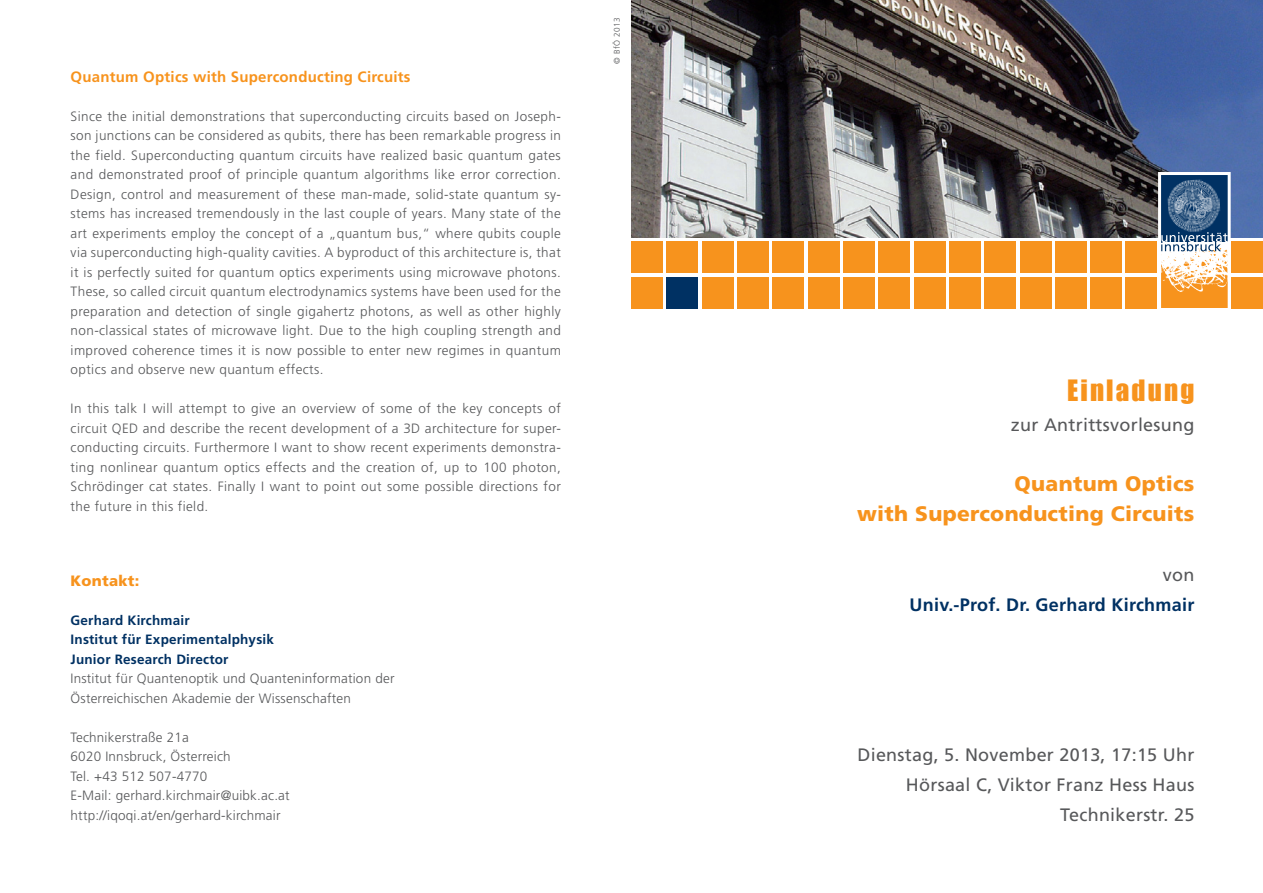
<style>
.page{position:relative;width:1263px;height:893px;background:#fff}
.page>*{position:absolute;margin:0;border:0;box-sizing:border-box;transform-origin:0 0}
.t1{font:27px "Impact";letter-spacing:.08em;color:#f7931d}
.t2{font:900 21px/30px "Frutiger";letter-spacing:.015em;color:#f7931d;text-align:right}
.t3{font:18px/30px "Frutiger";letter-spacing:.015em;color:#57585a;text-align:right}
.t4{font:700 18px "Frutiger";letter-spacing:.015em;color:#003163}
.t5{font:700 15px "Frutiger";letter-spacing:.015em;color:#f7931d}
.t6{font:900 15px "Frutiger";letter-spacing:.015em;color:#f7931d}
.t7{font:300 13.5px/19.5px "Frutiger";letter-spacing:.015em;color:#57585a;text-align:justify}
.t8{font:700 13.5px/19.5px "Frutiger";letter-spacing:.015em;color:#003163}
.t9{font:300 8.25px "Frutiger";letter-spacing:.05em;color:#57585a}
</style>
<div class="page">
<div style="left:1126px;top:277px;width:31px;height:31px;background:#f7931d"></div>
<div style="left:1090px;top:277px;width:32px;height:31px;background:#f7931d"></div>
<div style="left:1055px;top:277px;width:31px;height:31px;background:#f7931d"></div>
<div style="left:1020px;top:277px;width:31px;height:31px;background:#f7931d"></div>
<div style="left:984px;top:277px;width:32px;height:31px;background:#f7931d"></div>
<div style="left:949px;top:277px;width:31px;height:31px;background:#f7931d"></div>
<div style="left:879px;top:277px;width:31px;height:31px;background:#f7931d"></div>
<div style="left:843px;top:277px;width:32px;height:31px;background:#f7931d"></div>
<div style="left:914px;top:277px;width:31px;height:31px;background:#f7931d"></div>
<div style="left:1232px;top:277px;width:31px;height:31px;background:#f7931d"></div>
<div style="left:1232px;top:242px;width:31px;height:31px;background:#f7931d"></div>
<div style="left:1126px;top:242px;width:31px;height:31px;background:#f7931d"></div>
<div style="left:1090px;top:242px;width:32px;height:31px;background:#f7931d"></div>
<div style="left:1055px;top:242px;width:31px;height:31px;background:#f7931d"></div>
<div style="left:1020px;top:242px;width:31px;height:31px;background:#f7931d"></div>
<div style="left:984px;top:242px;width:32px;height:31px;background:#f7931d"></div>
<div style="left:949px;top:242px;width:31px;height:31px;background:#f7931d"></div>
<div style="left:879px;top:242px;width:31px;height:31px;background:#f7931d"></div>
<div style="left:843px;top:242px;width:32px;height:31px;background:#f7931d"></div>
<div style="left:914px;top:242px;width:31px;height:31px;background:#f7931d"></div>
<div style="left:808px;top:277px;width:31px;height:31px;background:#f7931d"></div>
<div style="left:773px;top:277px;width:31px;height:31px;background:#f7931d"></div>
<div style="left:737px;top:277px;width:32px;height:31px;background:#f7931d"></div>
<div style="left:702px;top:277px;width:31px;height:31px;background:#f7931d"></div>
<div style="left:667px;top:277px;width:31px;height:31px;background:#003163"></div>
<div style="left:631px;top:277px;width:32px;height:31px;background:#f7931d"></div>
<div style="left:808px;top:242px;width:31px;height:31px;background:#f7931d"></div>
<div style="left:773px;top:242px;width:31px;height:31px;background:#f7931d"></div>
<div style="left:737px;top:242px;width:32px;height:31px;background:#f7931d"></div>
<div style="left:702px;top:242px;width:31px;height:31px;background:#f7931d"></div>
<div style="left:667px;top:242px;width:31px;height:31px;background:#f7931d"></div>
<div style="left:631px;top:242px;width:32px;height:31px;background:#f7931d"></div>
<img style="left:631px;top:0;width:632px;height:238px">
<svg style="left:1156px;top:171px;width:76px;height:138px"></svg>
<p class="t5" style="left:71px;top:68px;width:341px">Quantum Optics with Superconducting Circuits</p>
<p class="t7" style="left:71px;top:106px;width:492px">Since the initial demonstrations that superconducting circuits based on Joseph&shy;son junctions can be considered as qubits, there has been remarkable progress in the field. Superconducting quantum circuits have realized basic quantum gates and demonstrated proof of principle quantum algorithms like error correction.<br>Design, control and measurement of these man-made, solid-state quantum sy&shy;stems has increased tremendously in the last couple of years. Many state of the art experiments employ the concept of a „quantum bus,“ where qubits couple via superconducting high-quality cavities. A byproduct of this architecture is, that it is perfectly suited for quantum optics experiments using microwave photons.<br>These, so called circuit quantum electrodynamics systems have been used for the preparation and detection of single gigahertz photons, as well as other highly non-classical states of microwave light. Due to the high coupling strength and improved coherence times it is now possible to enter new regimes in quantum optics and observe new quantum effects.</p>
<p class="t7" style="left:71px;top:399px;width:492px">In this talk I will attempt to give an overview of some of the key concepts of circuit QED and describe the recent development of a 3D architecture for super&shy;conducting circuits. Furthermore I want to show recent experiments demonstra&shy;ting nonlinear quantum optics effects and the creation of, up to 100 photon, Schrödinger cat states. Finally I want to point out some possible directions for the future in this field.</p>
<p class="t6" style="left:71px;top:572px;width:70px">Kontakt:</p>
<p class="t8" style="left:71px;top:610px;width:205px">Gerhard Kirchmair<br>Institut für Experimentalphysik<br>Junior Research Director</p>
<p class="t7" style="left:71px;top:669px;width:325px">Institut für Quantenoptik und Quanteninformation der<br>Österreichischen Akademie der Wissenschaften</p>
<p class="t7" style="left:71px;top:727px;width:221px;text-align:left">Technikerstraße 21a<br>6020 Innsbruck, Österreich<br>Tel. +43 512 507-4770<br>E-Mail: gerhard.kirchmair@uibk.ac.at http://iqoqi.at/en/gerhard-kirchmair</p>
<p class="t9" style="left:612px;top:64px;width:48px;rotate:-90deg">© BfÖ 2013</p>
<h1 class="t1" style="left:1067px;top:370px;width:129px">Einladung</h1>
<h3 class="t3" style="left:1011px;top:410px;width:185px">zur Antrittsvorlesung</h3>
<h2 class="t2" style="left:857px;top:469px;width:339px">Quantum Optics<br>with Superconducting Circuits</h2>
<h3 class="t3" style="left:1163px;top:560px;width:33px">von</h3>
<h3 class="t4" style="left:909px;top:594px;width:286px">Univ.-Prof. Dr. Gerhard Kirchmair</h3>
<h3 class="t3" style="left:857px;top:740px;width:338px">Dienstag, 5. November 2013, 17:15 Uhr<br>Hörsaal C, Viktor Franz Hess Haus<br>Technikerstr. 25</h3>
</div>
